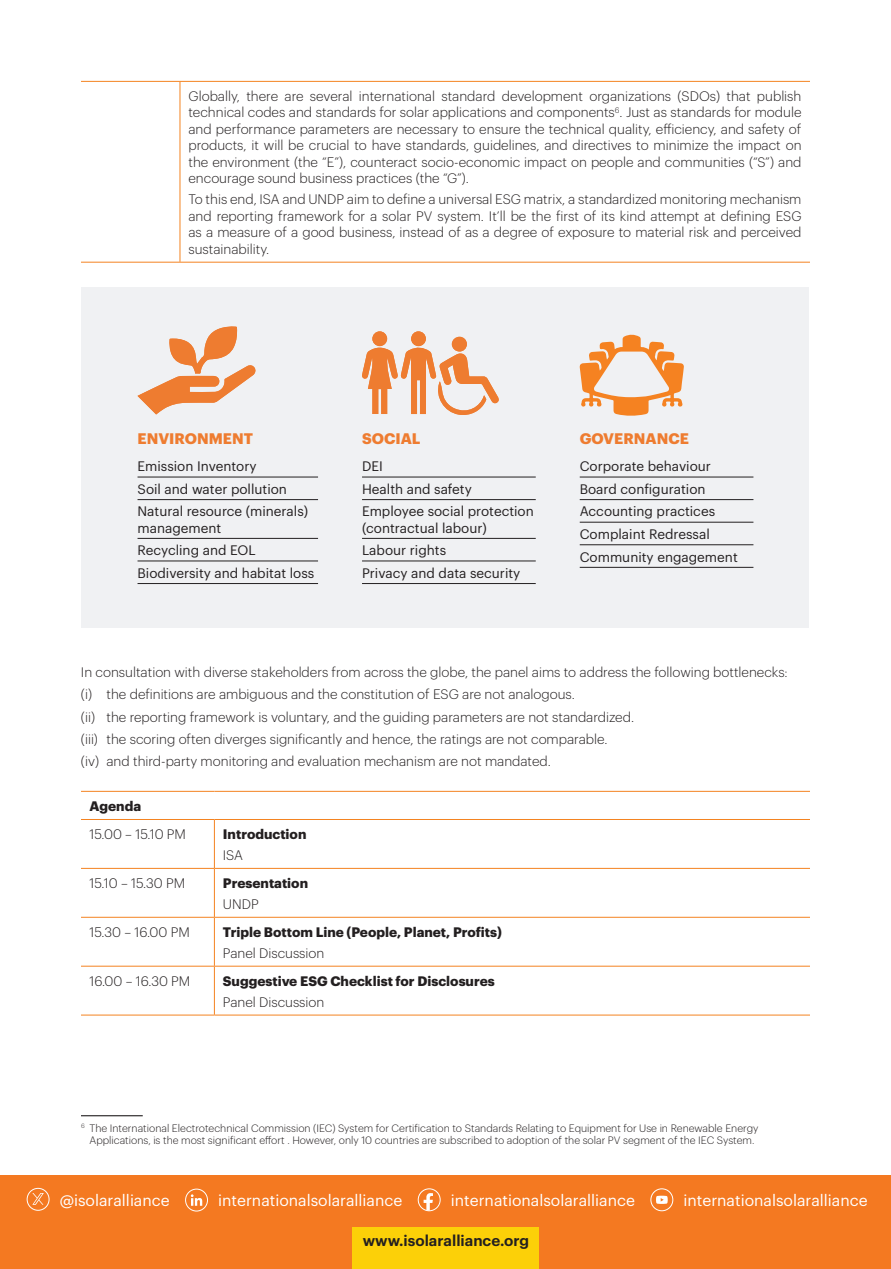
<style>
.page{position:relative;width:891px;height:1269px;background:#fff}
.page>*{position:absolute;margin:0;border:0;box-sizing:border-box;transform-origin:0 0}
.t1{font:15.75px "Graphik";color:#fff}
.t2{font:600 15.15px "Graphik";color:#231f20}
.t3{font:700 15px "Graphik";color:#ee7c30}
.t4{font:300 13.5px/16.5px "Graphik";color:#231f20;text-align:justify}
.t5{font:13.5px/22.5px "Graphik";color:#231f20}
.t6{font:700 13.5px "Graphik";color:#231f20}
.t7{font:300 10.5px/12.6px "Graphik";color:#231f20;text-align:center}
</style>
<div class="page">
<div style="left:82px;top:287px;width:727px;height:340px;background:#f0f1f3"></div>
<div style="left:0;top:1176px;width:891px;height:93px;background:#f47921"></div>
<div style="left:352px;top:1228px;width:187px;height:41px;background:#fcd008"></div>
<svg style="left:656px;top:1196px;width:12px;height:8px"></svg>
<svg style="left:185px;top:1188px;width:23px;height:22px"></svg>
<div style="left:185px;top:1189px;width:23px;height:23px;border:1px solid #fff;border-radius:50%"></div>
<svg style="left:191px;top:1194px;width:11px;height:12px"></svg>
<svg style="left:27px;top:1188px;width:22px;height:22px"></svg>
<div style="left:27px;top:1188px;width:23px;height:23px;border:1px solid #fff;border-radius:50%"></div>
<svg style="left:32px;top:1193px;width:12px;height:12px"></svg>
<svg style="left:424px;top:1193px;width:9px;height:18px"></svg>
<div style="left:418px;top:1188px;width:23px;height:23px;border:1px solid #fff;border-radius:50%"></div>
<div style="left:650px;top:1188px;width:23px;height:23px;border:1px solid #fff;border-radius:50%"></div>
<hr style="left:81px;top:81px;width:99px;height:1px;background:#f48321">
<hr style="left:180px;top:81px;width:630px;height:1px;background:#f48321">
<hr style="left:180px;top:82px;width:1px;height:180px;background:#f48321">
<hr style="left:81px;top:262px;width:99px;height:1px;background:#f48321">
<hr style="left:180px;top:262px;width:630px;height:1px;background:#f48321">
<hr style="left:81px;top:791px;width:133px;height:1px;background:#f48321">
<hr style="left:214px;top:791px;width:596px;height:1px;background:#f48321">
<hr style="left:81px;top:819px;width:133px;height:1px;background:#f48321">
<hr style="left:214px;top:819px;width:596px;height:1px;background:#f48321">
<hr style="left:214px;top:820px;width:1px;height:48px;background:#f48321">
<hr style="left:81px;top:868px;width:133px;height:1px;background:#f48321">
<hr style="left:214px;top:868px;width:596px;height:1px;background:#f48321">
<hr style="left:214px;top:869px;width:1px;height:48px;background:#f48321">
<hr style="left:81px;top:917px;width:133px;height:1px;background:#f48321">
<hr style="left:214px;top:917px;width:596px;height:1px;background:#f48321">
<hr style="left:214px;top:918px;width:1px;height:48px;background:#f48321">
<hr style="left:81px;top:966px;width:133px;height:1px;background:#f48321">
<hr style="left:214px;top:966px;width:596px;height:1px;background:#f48321">
<hr style="left:214px;top:967px;width:1px;height:48px;background:#f48321">
<hr style="left:81px;top:1015px;width:133px;height:1px;background:#f48321">
<hr style="left:214px;top:1015px;width:596px;height:1px;background:#f48321">
<svg style="left:138px;top:326px;width:118px;height:88px"></svg>
<svg style="left:362px;top:331px;width:137px;height:84px"></svg>
<div style="left:452px;top:337px;width:15px;height:15px;background:#ee7c30;border-radius:50%"></div>
<div style="left:372px;top:331px;width:15px;height:15px;background:#ee7c30;border-radius:50%"></div>
<div style="left:411px;top:331px;width:15px;height:15px;background:#ee7c30;border-radius:50%"></div>
<svg style="left:579px;top:334px;width:105px;height:82px"></svg>
<hr style="left:138px;top:477px;width:180px;height:1px;background:#231f20">
<hr style="left:138px;top:499px;width:180px;height:1px;background:#231f20">
<hr style="left:138px;top:538px;width:180px;height:1px;background:#231f20">
<hr style="left:138px;top:561px;width:180px;height:1px;background:#231f20">
<hr style="left:138px;top:583px;width:180px;height:1px;background:#231f20">
<hr style="left:362px;top:477px;width:174px;height:1px;background:#231f20">
<hr style="left:362px;top:499px;width:174px;height:1px;background:#231f20">
<hr style="left:362px;top:538px;width:174px;height:1px;background:#231f20">
<hr style="left:362px;top:561px;width:174px;height:1px;background:#231f20">
<hr style="left:362px;top:583px;width:174px;height:1px;background:#231f20">
<hr style="left:580px;top:477px;width:173px;height:1px;background:#231f20">
<hr style="left:580px;top:499px;width:173px;height:1px;background:#231f20">
<hr style="left:580px;top:522px;width:173px;height:1px;background:#231f20">
<hr style="left:580px;top:544px;width:173px;height:1px;background:#231f20">
<hr style="left:580px;top:567px;width:173px;height:1px;background:#231f20">
<hr style="left:81px;top:1115px;width:62px;height:1px;background:#231f20">
<p class="t4" style="left:188px;top:87px;width:615px">Globally, there are several international standard development organizations (SDOs) that publish technical codes and standards for solar applications and components<sup>6</sup>. Just as standards for module and performance parameters are necessary to ensure the technical quality, efficiency, and safety of products, it will be crucial to have standards, guidelines, and directives to minimize the impact on the environment (the “E”), counteract socio-economic impact on people and communities (“S”) and encourage sound business practices (the “G”).</p>
<p class="t4" style="left:188px;top:190px;width:615px">To this end, ISA and UNDP aim to define a universal ESG matrix, a standardized monitoring mechanism and reporting framework for a solar PV system. It’ll be the first of its kind attempt at defining ESG as a measure of a good business, instead of as a degree of exposure to material risk and perceived sustainability.</p>
<p class="t3" style="left:138px;top:427px;width:117px">ENVIRONMENT</p>
<p class="t3" style="left:362px;top:427px;width:60px">SOCIAL</p>
<p class="t3" style="left:580px;top:427px;width:111px">GOVERNANCE</p>
<p class="t5" style="left:138px;top:454px;width:172px">Emission Inventory<br>Soil and water pollution<br>Natural resource (minerals)</p>
<p class="t5" style="left:138px;top:515px;width:178px">management<br>Recycling and EOL<br>Biodiversity and habitat loss</p>
<p class="t5" style="left:580px;top:454px;width:160px">Corporate behaviour<br>Board configuration<br>Accounting practices<br>Complaint Redressal<br>Community engagement</p>
<p class="t5" style="left:362px;top:454px;width:173px">DEI<br>Health and safety<br>Employee social protection</p>
<p class="t5" style="left:362px;top:515px;width:160px">(contractual labour)<br>Labour rights<br>Privacy and data security</p>
<p class="t4" style="left:81px;top:660px;width:708px;line-height:22.2px;text-align:left">In consultation with diverse stakeholders from across the globe, the panel aims to address the following bottlenecks: (i) the definitions are ambiguous and the constitution of ESG are not analogous.<br>(ii) the reporting framework is voluntary, and the guiding parameters are not standardized.<br>(iii) the scoring often diverges significantly and hence, the ratings are not comparable.<br>(iv) and third-party monitoring and evaluation mechanism are not mandated.</p>
<p class="t6" style="left:90px;top:796px;width:53px">Agenda</p>
<p class="t4" style="left:90px;top:825px;width:98px">15.00 – 15.10 PM</p>
<p class="t6" style="left:223px;top:824px;width:85px">Introduction</p>
<p class="t4" style="left:223px;top:846px;width:21px">ISA</p>
<p class="t4" style="left:90px;top:874px;width:97px">15.10 – 15.30 PM</p>
<p class="t6" style="left:223px;top:873px;width:87px">Presentation</p>
<p class="t4" style="left:223px;top:895px;width:37px">UNDP</p>
<p class="t4" style="left:90px;top:923px;width:102px">15.30 – 16.00 PM</p>
<p class="t6" style="left:223px;top:922px;width:281px">Triple Bottom Line (People, Planet, Profits)</p>
<p class="t4" style="left:223px;top:943px;width:103px">Panel Discussion</p>
<p class="t4" style="left:90px;top:972px;width:102px">16.00 – 16.30 PM</p>
<p class="t6" style="left:223px;top:970px;width:273px">Suggestive ESG Checklist for Disclosures</p>
<p class="t4" style="left:223px;top:992px;width:103px">Panel Discussion</p>
<p class="t7" style="left:81px;top:1121px;width:679px"><sup>6</sup> The International Electrotechnical Commission (IEC) System for Certification to Standards Relating to Equipment for Use in Renewable Energy<br>Applications, is the most significant effort . However, only 10 countries are subscribed to adoption of the solar PV segment of the IEC System.</p>
<p class="t1" style="left:60px;top:1188px;width:111px">@isolaralliance</p>
<p class="t1" style="left:218px;top:1189px;width:186px">internationalsolaralliance</p>
<p class="t1" style="left:451px;top:1189px;width:186px">internationalsolaralliance</p>
<p class="t1" style="left:684px;top:1189px;width:186px">internationalsolaralliance</p>
<p class="t2" style="left:363px;top:1229px;width:168px">www.isolaralliance.org</p>
</div>
